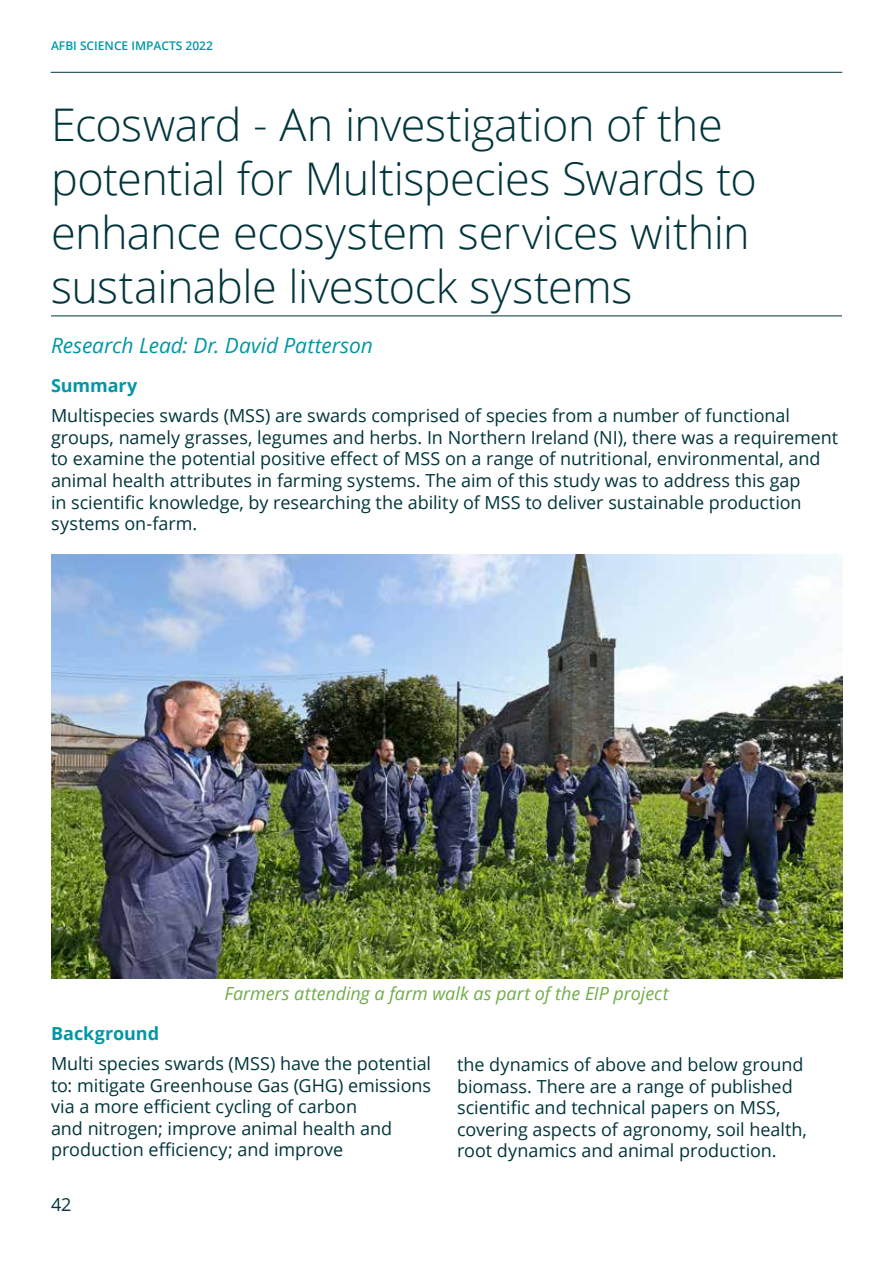
<style>
.page{position:relative;width:893px;height:1263px;background:#fff}
.page>*{position:absolute;margin:0;border:0;box-sizing:border-box;transform-origin:0 0}
.t1{font:300 45px/54px "Open Sans";letter-spacing:-.01em;color:#00353b}
.t2{font:italic 21px "Open Sans";letter-spacing:-.005em;color:#0097a5}
.t3{font:18px/21.6px "Open Sans";letter-spacing:-.005em;color:#00353b}
.t4{font:italic 18px "Open Sans";letter-spacing:-.005em;color:#70ad47}
.t5{font:700 18px "Open Sans";letter-spacing:-.005em;color:#0097a5}
.t6{font:600 12px "Open Sans";color:#0097a5}
</style>
<div class="page">
<hr style="left:51px;top:72px;width:791px;height:1px;background:#00353b">
<hr style="left:51px;top:315px;width:791px;height:1px;background:#00353b">
<img style="left:51px;top:555px;width:791px;height:423px">
<p class="t6" style="left:51px;top:37px;width:163px">AFBI SCIENCE IMPACTS 2022</p>
<h1 class="t1" style="left:51px;top:96px;width:707px">Ecosward - An investigation of the potential for Multispecies Swards to enhance ecosystem services within sustainable livestock systems</h1>
<p class="t2" style="left:51px;top:331px;width:323px">Research Lead: Dr. David Patterson</p>
<p class="t5" style="left:51px;top:373px;width:88px">Summary</p>
<p class="t3" style="left:51px;top:404px;width:789px">Multispecies swards (MSS) are swards comprised of species from a number of functional groups, namely grasses, legumes and herbs. In Northern Ireland (NI), there was a requirement to examine the potential positive effect of MSS on a range of nutritional, environmental, and animal health attributes in farming systems. The aim of this study was to address this gap<br>in scientific knowledge, by researching the ability of MSS to deliver sustainable production systems on-farm.</p>
<p class="t4" style="left:224px;top:981px;width:446px">Farmers attending a farm walk as part of the EIP project</p>
<p class="t5" style="left:51px;top:1020px;width:110px">Background</p>
<p class="t3" style="left:51px;top:1052px;width:382px">Multi species swards (MSS) have the potential to: mitigate Greenhouse Gas (GHG) emissions via a more efficient cycling of carbon<br>and nitrogen; improve animal health and production efficiency; and improve</p>
<p class="t3" style="left:457px;top:1053px;width:351px">the dynamics of above and below ground biomass. There are a range of published scientific and technical papers on MSS, covering aspects of agronomy, soil health, root dynamics and animal production.</p>
<p class="t3" style="left:51px;top:1193px;width:22px">42</p>
</div>
